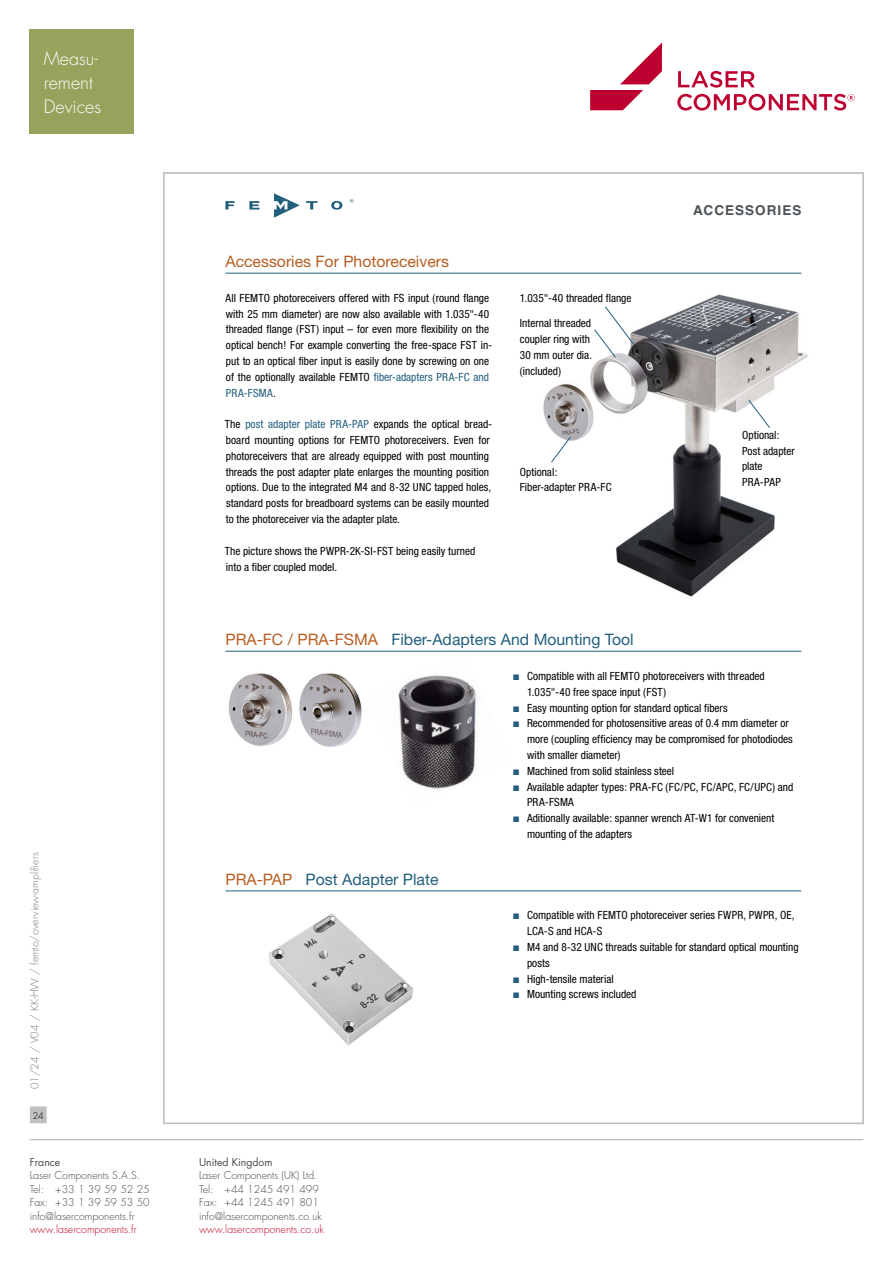
<style>
.page{position:relative;width:893px;height:1263px;background:#fff}
.page>*{position:absolute;margin:0;border:0;box-sizing:border-box;transform-origin:0 0}
.t1{font:300 18px/24px "Futura Std";color:#fff}
.t2{font:15.75px "Helvetica Neue";color:#225f7d}
.t3{font:15.75px "Helvetica Neue";color:#b75e22}
.t4{font:700 13.5px "Helvetica";letter-spacing:.075em;color:#4b5155}
.t5{font:condensed 11.25px/15.8px "Helvetica Neue";color:#000}
.t6{font:300 10.5px/13.5px "Futura Std";color:#484848}
.t7{font:300 10.5px "Futura Std";color:#be0027}
.t8{font:300 10.5px "Futura Std";color:#7c7c7c}
.t9{font:10.5px "Futura Std";color:#484848}
.t10{font:300 9px "Futura Std";color:#000}
.s1{color:#225f7d}
.s2{color:#b75e22}
</style>
<div class="page">
<hr style="left:30px;top:1139px;width:833px;height:1px;background:#c0c0c0">
<div style="left:31px;top:1107px;width:15px;height:16px;background:#c0c0c0"></div>
<div style="left:30px;top:1106px;width:17px;height:17px;border:1px solid #c0c0c0"></div>
<svg style="left:677px;top:71px;width:178px;height:40px"></svg>
<svg style="left:590px;top:43px;width:72px;height:67px"></svg>
<svg style="left:225px;top:201px;width:10px;height:8px"></svg>
<svg style="left:249px;top:201px;width:11px;height:8px"></svg>
<svg style="left:306px;top:201px;width:11px;height:8px"></svg>
<svg style="left:274px;top:193px;width:26px;height:25px"></svg>
<svg style="left:331px;top:201px;width:11px;height:9px"></svg>
<svg style="left:350px;top:199px;width:3px;height:4px"></svg>
<img style="left:398px;top:675px;width:78px;height:114px">
<img style="left:268px;top:913px;width:146px;height:132px">
<img style="left:543px;top:294px;width:265px;height:303px">
<hr style="left:225px;top:273px;width:576px;height:1px;background:#225f7d">
<hr style="left:225px;top:651px;width:576px;height:1px;background:#225f7d">
<hr style="left:225px;top:890px;width:576px;height:1px;background:#225f7d">
<img style="left:228px;top:673px;width:64px;height:73px">
<img style="left:299px;top:673px;width:63px;height:74px">
<svg style="left:594px;top:306px;width:40px;height:52px"></svg>
<svg style="left:748px;top:399px;width:22px;height:29px"></svg>
<svg style="left:551px;top:436px;width:20px;height:27px"></svg>
<div style="left:30px;top:30px;width:104px;height:104px;background:#98a25d"></div>
<h1 class="t1" style="left:44px;top:47px;width:59px">Measu&shy;rement<br>Devices</h1>
<p class="t8" style="left:28px;top:1089px;width:238px;rotate:-90deg">01/24 / V04 / KK-HW / femto/overview-amplifiers</p>
<p class="t10" style="left:33px;top:1110px;width:13px">24</p>
<p class="t9" style="left:30px;top:1155px;width:32px">France</p>
<p class="t6" style="left:30px;top:1169px;width:121px">Laser Components S.A.S.<br>Tel: +33 1 39 59 52 25<br>Fax: +33 1 39 59 53 50 info@lasercomponents.fr</p>
<p class="t7" style="left:30px;top:1223px;width:108px">www.lasercomponents.fr</p>
<h2 class="t3" style="left:225px;top:252px;width:225px">Accessories For Photoreceivers</h2>
<p class="t5" style="left:226px;top:290px;width:268px">All FEMTO photoreceivers offered with FS input (round flange with 25 mm diameter) are now also available with 1.035"-40 threaded flange (FST) input – for even more flexibility on the optical bench! For example converting the free-space FST in&shy;put to an optical fiber input is easily done by screwing on one of the optionally available FEMTO <span class="s1">fiber-adapters PRA-FC and PRA-FSMA</span>.</p>
<p class="t5" style="left:225px;top:416px;width:269px">The <span class="s1">post adapter plate PRA-PAP</span> expands the optical bread&shy;board mounting options for FEMTO photoreceivers. Even for photoreceivers that are already equipped with post mounting threads the post adapter plate enlarges the mounting position options. Due to the integrated M4 and 8-32 UNC tapped holes, standard posts for breadboard systems can be easily mounted to the photoreceiver via the adapter plate.</p>
<p class="t5" style="left:225px;top:543px;width:252px">The picture shows the PWPR-2K-SI-FST being easily turned into a fiber coupled model.</p>
<p class="t5" style="left:520px;top:290px;width:113px">1.035"-40 threaded flange</p>
<p class="t5" style="left:520px;top:315px;width:74px">Internal threaded coupler ring with<br>30 mm outer dia. (included)</p>
<p class="t5" style="left:520px;top:464px;width:93px">Optional:<br>Fiber-adapter PRA-FC</p>
<h2 class="t2" style="left:225px;top:630px;width:410px"><span class="s2">PRA-FC / PRA-FSMA</span> Fiber-Adapters And Mounting Tool</h2>
<p class="t4" style="left:693px;top:202px;width:110px">ACCESSORIES</p>
<p class="t5" style="left:742px;top:427px;width:54px">Optional:<br>Post adapter plate<br>PRA-PAP</p>
<h2 class="t2" style="left:225px;top:869px;width:215px"><span class="s2">PRA-PAP</span> Post Adapter Plate</h2>
<p class="t9" style="left:199px;top:1155px;width:75px">United Kingdom</p>
<p class="t6" style="left:199px;top:1169px;width:124px">Laser Components (UK) Ltd.<br>Tel: +44 1245 491 499<br>Fax: +44 1245 491 801 info@lasercomponents.co.uk</p>
<p class="t7" style="left:199px;top:1223px;width:126px">www.lasercomponents.co.uk</p>
<p class="t5" style="left:527px;top:668px;width:268px">Compatible with all FEMTO photoreceivers with threaded 1.035"-40 free space input (FST)<br>Easy mounting option for standard optical fibers<br>Recommended for photosensitive areas of 0.4 mm diameter or more (coupling efficiency may be compromised for photodiodes with smaller diameter)<br>Machined from solid stainless steel<br>Available adapter types: PRA-FC (FC/PC, FC/APC, FC/UPC) and PRA-FSMA<br>Aditionally available: spanner wrench AT-W1 for convenient mounting of the adapters</p>
<p class="t5" style="left:527px;top:907px;width:273px">Compatible with FEMTO photoreceiver series FWPR, PWPR, OE,<br>LCA-S and HCA-S<br>M4 and 8-32 UNC threads suitable for standard optical mounting posts<br>High-tensile material<br>Mounting screws included</p>
</div>
